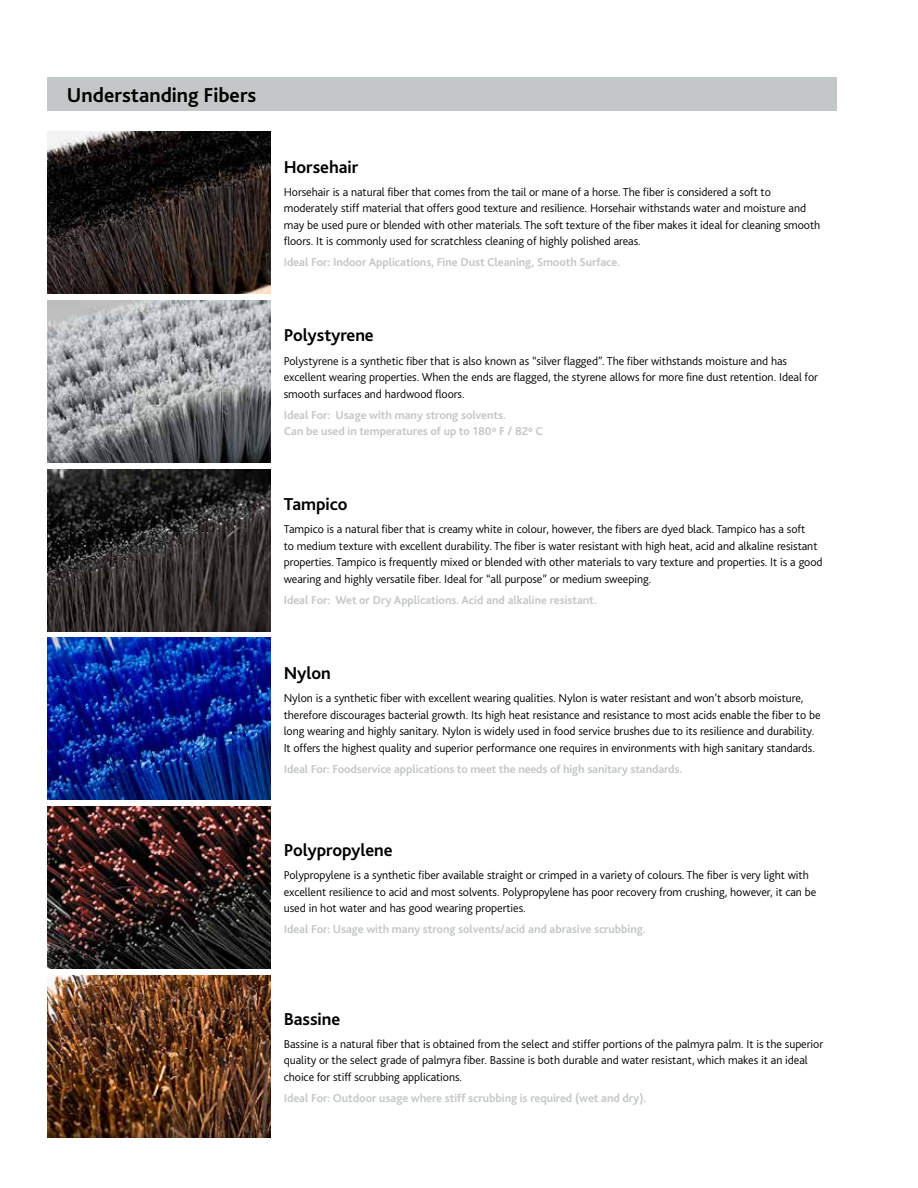
<style>
.page{position:relative;width:918px;height:1188px;background:#fff}
.page>*{position:absolute;margin:0;border:0;box-sizing:border-box;transform-origin:0 0}
.t1{font:700 21px "Bliss 2";color:#000}
.t2{font:700 18px "Bliss 2";letter-spacing:-.005em;color:#000}
.t3{font:300 12px/16.5px "Bliss 2";letter-spacing:-.005em;color:#000}
.t4{font:700 12px/16.5px "Bliss 2";letter-spacing:-.005em;color:#c4c7c7}
</style>
<div class="page">
<img style="left:48px;top:469px;width:222px;height:162px">
<img style="left:48px;top:638px;width:222px;height:162px">
<img style="left:48px;top:300px;width:222px;height:162px">
<img style="left:48px;top:807px;width:222px;height:162px">
<img style="left:48px;top:975px;width:222px;height:162px">
<img style="left:48px;top:132px;width:222px;height:162px">
<div style="left:48px;top:78px;width:789px;height:33px;background:#c4c7c7"></div>
<h1 class="t1" style="left:67px;top:82px;width:191px">Understanding Fibers</h1>
<h2 class="t2" style="left:284px;top:155px;width:76px">Horsehair</h2>
<p class="t3" style="left:284px;top:184px;width:538px">Horsehair is a natural fiber that comes from the tail or mane of a horse. The fiber is considered a soft to moderately stiff material that offers good texture and resilience. Horsehair withstands water and moisture and may be used pure or blended with other materials. The soft texture of the fiber makes it ideal for cleaning smooth floors. It is commonly used for scratchless cleaning of highly polished areas.</p>
<p class="t4" style="left:284px;top:254px;width:338px">Ideal For: Indoor Applications, Fine Dust Cleaning, Smooth Surface.</p>
<h2 class="t2" style="left:284px;top:324px;width:92px">Polystyrene</h2>
<p class="t3" style="left:284px;top:352px;width:536px">Polystyrene is a synthetic fiber that is also known as “silver flagged”. The fiber withstands moisture and has excellent wearing properties. When the ends are flagged, the styrene allows for more fine dust retention. Ideal for smooth surfaces and hardwood floors.</p>
<p class="t4" style="left:284px;top:406px;width:261px">Ideal For: Usage with many strong solvents.<br>Can be used in temperatures of up to 180º F / 82º C</p>
<h2 class="t2" style="left:284px;top:493px;width:65px">Tampico</h2>
<p class="t3" style="left:284px;top:521px;width:540px">Tampico is a natural fiber that is creamy white in colour, however, the fibers are dyed black. Tampico has a soft<br>to medium texture with excellent durability. The fiber is water resistant with high heat, acid and alkaline resistant properties. Tampico is frequently mixed or blended with other materials to vary texture and properties. It is a good wearing and highly versatile fiber. Ideal for “all purpose” or medium sweeping.</p>
<p class="t4" style="left:284px;top:592px;width:315px">Ideal For: Wet or Dry Applications. Acid and alkaline resistant.</p>
<h2 class="t2" style="left:284px;top:662px;width:49px">Nylon</h2>
<p class="t3" style="left:284px;top:690px;width:538px">Nylon is a synthetic fiber with excellent wearing qualities. Nylon is water resistant and won’t absorb moisture, therefore discourages bacterial growth. Its high heat resistance and resistance to most acids enable the fiber to be long wearing and highly sanitary. Nylon is widely used in food service brushes due to its resilience and durability.<br>It offers the highest quality and superior performance one requires in environments with high sanitary standards.</p>
<p class="t4" style="left:284px;top:760px;width:400px">Ideal For: Foodservice applications to meet the needs of high sanitary standards.</p>
<h2 class="t2" style="left:284px;top:839px;width:110px">Polypropylene</h2>
<p class="t3" style="left:284px;top:867px;width:534px">Polypropylene is a synthetic fiber available straight or crimped in a variety of colours. The fiber is very light with excellent resilience to acid and most solvents. Polypropylene has poor recovery from crushing, however, it can be used in hot water and has good wearing properties.</p>
<p class="t4" style="left:284px;top:921px;width:363px">Ideal For: Usage with many strong solvents/acid and abrasive scrubbing.</p>
<h2 class="t2" style="left:284px;top:1007px;width:58px">Bassine</h2>
<p class="t3" style="left:284px;top:1036px;width:541px">Bassine is a natural fiber that is obtained from the select and stiffer portions of the palmyra palm. It is the superior quality or the select grade of palmyra fiber. Bassine is both durable and water resistant, which makes it an ideal choice for stiff scrubbing applications.</p>
<p class="t4" style="left:284px;top:1090px;width:364px">Ideal For: Outdoor usage where stiff scrubbing is required (wet and dry).</p>
</div>
